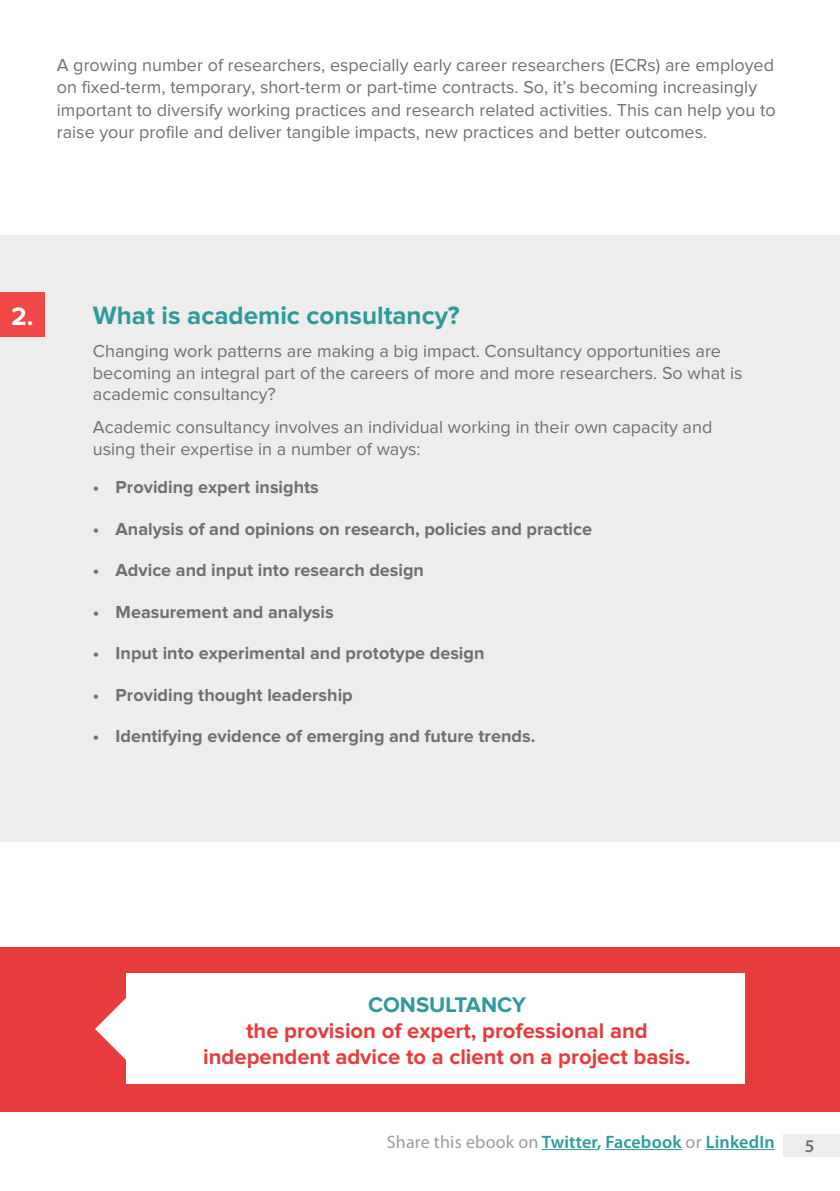
<style>
.page{position:relative;width:840px;height:1191px;background:#fff}
.page>*{position:absolute;margin:0;border:0;box-sizing:border-box;transform-origin:0 0}
.t1{font:700 26px "Proxima Nova";color:#2e9a9a}
.t2{font:700 26px "Proxima Nova";color:#fff}
.t3{font:700 22px/26px "Proxima Nova";color:#e83b3b;text-align:center}
.t4{font:18px/21.6px "Proxima Nova";color:#707070}
.t5{font:700 18px "Proxima Nova";color:#707070}
.t6{font:600 18px "Myriad Pro";letter-spacing:.01em;color:#2e9a9a}
.t7{font:600 18px "Myriad Pro";color:#707070}
.s1{color:#2e9a9a}
.s2{font-weight:400;color:#9a9c9d}
</style>
<div class="page">
<hr style="left:541px;top:1149px;width:55px;height:1px;background:#2e9a9a">
<hr style="left:605px;top:1149px;width:76px;height:1px;background:#2e9a9a">
<hr style="left:705px;top:1149px;width:69px;height:1px;background:#2e9a9a">
<div style="left:782px;top:1134px;width:57px;height:23px;background:#ededed"></div>
<div style="left:0;top:947px;width:839px;height:165px;background:#e83b3b"></div>
<div style="left:127px;top:974px;width:617px;height:110px;background:#fff"></div>
<svg style="left:95px;top:997px;width:32px;height:63px"></svg>
<div style="left:0;top:235px;width:839px;height:607px;background:#ededed"></div>
<div style="left:0;top:292px;width:45px;height:45px;background:#f04747"></div>
<p class="t4" style="left:57px;top:54px;width:720px;line-height:22.4px">A growing number of researchers, especially early career researchers (ECRs) are employed on fixed-term, temporary, short-term or part-time contracts. So, it’s becoming increasingly important to diversify working practices and research related activities. This can help you to raise your profile and deliver tangible impacts, new practices and better outcomes.</p>
<p class="t2" style="left:11px;top:304px;width:24px">2.</p>
<p class="t1" style="left:93px;top:303px;width:368px">What is academic consultancy?</p>
<p class="t4" style="left:93px;top:341px;width:651px">Changing work patterns are making a big impact. Consultancy opportunities are becoming an integral part of the careers of more and more researchers. So what is academic consultancy?</p>
<p class="t4" style="left:93px;top:417px;width:620px">Academic consultancy involves an individual working in their own capacity and using their expertise in a number of ways:</p>
<p class="t5" style="left:93px;top:479px;width:227px">• Providing expert insights</p>
<p class="t5" style="left:93px;top:520px;width:500px">• Analysis of and opinions on research, policies and practice</p>
<p class="t5" style="left:93px;top:562px;width:332px">• Advice and input into research design</p>
<p class="t5" style="left:93px;top:603px;width:242px">• Measurement and analysis</p>
<p class="t5" style="left:93px;top:645px;width:393px">• Input into experimental and prototype design</p>
<p class="t5" style="left:93px;top:686px;width:261px">• Providing thought leadership</p>
<p class="t5" style="left:93px;top:728px;width:443px">• Identifying evidence of emerging and future trends.</p>
<p class="t3" style="left:203px;top:992px;width:488px"><span class="s1">CONSULTANCY<br></span>the provision of expert, professional and independent advice to a client on a project basis.</p>
<p class="t6" style="left:386px;top:1130px;width:389px"><span class="s2">Share this ebook on</span> Twitter, Facebook <span class="s2">or</span> LinkedIn</p>
<p class="t7" style="left:804px;top:1134px;width:11px">5</p>
</div>
